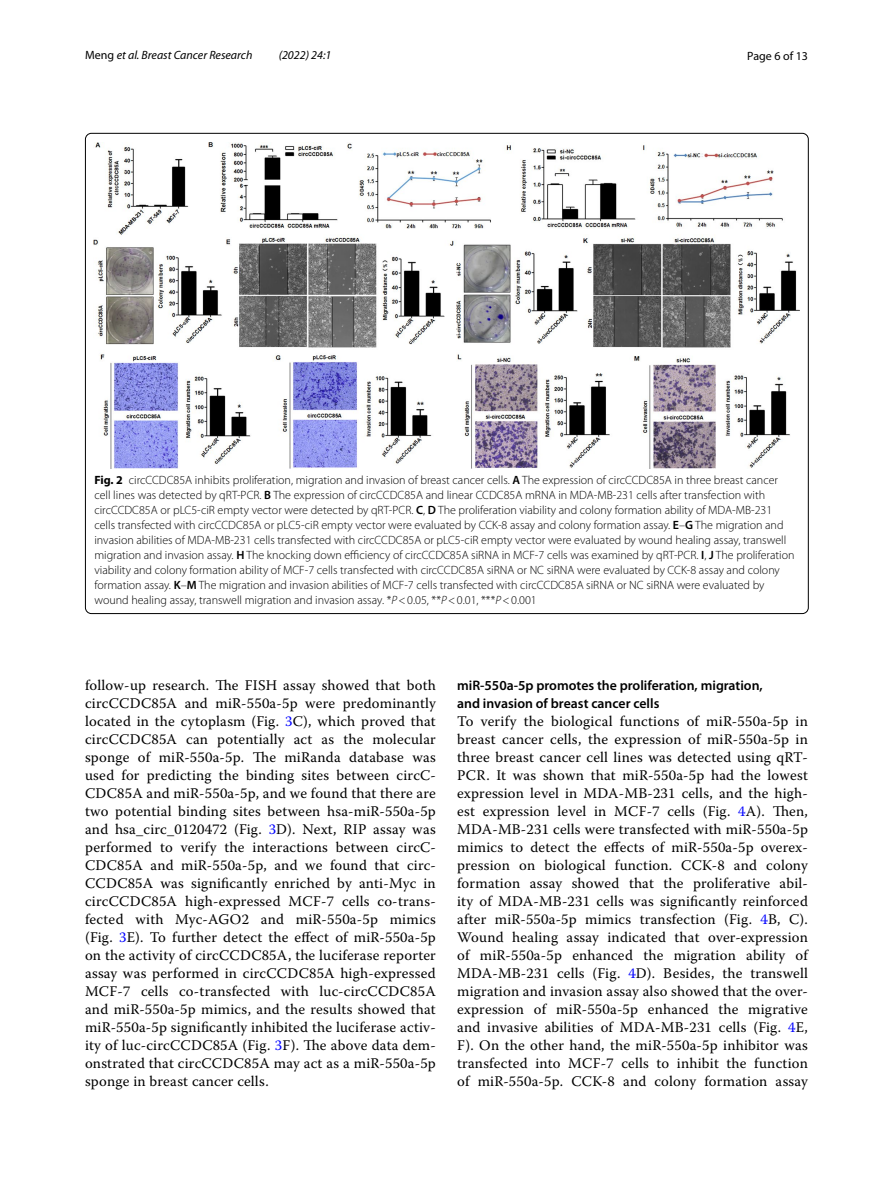
<style>
.page{position:relative;width:893px;height:1187px;background:#fff}
.page>*{position:absolute;margin:0;border:0;box-sizing:border-box;transform-origin:0 0}
.t1{font:14.7px/18px "Warnock Pro";letter-spacing:.015em;color:#000;text-align:justify}
.t2{font:600 13.8px/18px "Myriad Pro";color:#000}
.t3{font:300 12px/15px "Myriad Pro";color:#000}
.t4{font:italic 12px "Myriad Pro";color:#000}
.t5{font:12px "Myriad Pro";color:#000}
.s1{font-style:normal}
.s2{font-weight:700}
.s3{font-weight:600}
.s4{font-style:italic}
.s5{color:#00f}
</style>
<div class="page">
<img style="left:94px;top:142px;width:706px;height:326px">
<p class="t4" style="left:85px;top:48px;width:169px"><span class="s1">Meng</span> et al. Breast Cancer Research</p>
<p class="t4" style="left:279px;top:48px;width:54px">(2022) 24:1</p>
<p class="t5" style="left:747px;top:48px;width:62px">Page 6 of 13</p>
<p class="t3" style="left:94px;top:472px;width:702px"><span class="s2">Fig. 2</span> circCCDC85A inhibits proliferation, migration and invasion of breast cancer cells. <span class="s3">A</span> The expression of circCCDC85A in three breast cancer cell lines was detected by qRT-PCR. <span class="s3">B</span> The expression of circCCDC85A and linear CCDC85A mRNA in MDA-MB-231 cells after transfection with circCCDC85A or pLC5-ciR empty vector were detected by qRT-PCR. <span class="s3">C</span>, <span class="s3">D</span> The proliferation viability and colony formation ability of MDA-MB-231 cells transfected with circCCDC85A or pLC5-ciR empty vector were evaluated by CCK-8 assay and colony formation assay. <span class="s3">E</span>–<span class="s3">G</span> The migration and invasion abilities of MDA-MB-231 cells transfected with circCCDC85A or pLC5-ciR empty vector were evaluated by wound healing assay, transwell migration and invasion assay. <span class="s3">H</span> The knocking down efficiency of circCCDC85A siRNA in MCF-7 cells was examined by qRT-PCR. <span class="s3">I</span>, <span class="s3">J</span> The proliferation viability and colony formation ability of MCF-7 cells transfected with circCCDC85A siRNA or NC siRNA were evaluated by CCK-8 assay and colony formation assay. <span class="s3">K</span>–<span class="s3">M</span> The migration and invasion abilities of MCF-7 cells transfected with circCCDC85A siRNA or NC siRNA were evaluated by wound healing assay, transwell migration and invasion assay. *<span class="s4">P</span>&lt;0.05, **<span class="s4">P</span>&lt;0.01, ***<span class="s4">P</span>&lt;0.001</p>
<p class="t1" style="left:85px;top:676px;width:352px">follow-up research. The FISH assay showed that both circCCDC85A and miR-550a-5p were predominantly located in the cytoplasm (Fig. <span class="s5">3</span>C), which proved that circCCDC85A can potentially act as the molecular sponge of miR-550a-5p. The miRanda database was used for predicting the binding sites between circC-CDC85A and miR-550a-5p, and we found that there are two potential binding sites between hsa-miR-550a-5p and hsa_circ_0120472 (Fig. <span class="s5">3</span>D). Next, RIP assay was performed to verify the interactions between circC-CDC85A and miR-550a-5p, and we found that circ-CCDC85A was significantly enriched by anti-Myc in circCCDC85A high-expressed MCF-7 cells co-trans&shy;fected with Myc-AGO2 and miR-550a-5p mimics (Fig. <span class="s5">3</span>E). To further detect the effect of miR-550a-5p on the activity of circCCDC85A, the luciferase reporter assay was performed in circCCDC85A high-expressed MCF-7 cells co-transfected with luc-circCCDC85A and miR-550a-5p mimics, and the results showed that miR-550a-5p significantly inhibited the luciferase activ&shy;ity of luc-circCCDC85A (Fig. <span class="s5">3</span>F). The above data dem&shy;onstrated that circCCDC85A may act as a miR-550a-5p sponge in breast cancer cells.</p>
<p class="t2" style="left:457px;top:675px;width:307px">miR‑550a‑5p promotes the proliferation, migration, and invasion of breast cancer cells</p>
<p class="t1" style="left:457px;top:711px;width:352px">To verify the biological functions of miR-550a-5p in breast cancer cells, the expression of miR-550a-5p in three breast cancer cell lines was detected using qRT-PCR. It was shown that miR-550a-5p had the lowest expression level in MDA-MB-231 cells, and the high&shy;est expression level in MCF-7 cells (Fig. <span class="s5">4</span>A). Then, MDA-MB-231 cells were transfected with miR-550a-5p mimics to detect the effects of miR-550a-5p overex&shy;pression on biological function. CCK-8 and colony formation assay showed that the proliferative abil&shy;ity of MDA-MB-231 cells was significantly reinforced after miR-550a-5p mimics transfection (Fig. <span class="s5">4</span>B, C).<br>Wound healing assay indicated that over-expression of miR-550a-5p enhanced the migration ability of MDA-MB-231 cells (Fig. <span class="s5">4</span>D). Besides, the transwell migration and invasion assay also showed that the over&shy;expression of miR-550a-5p enhanced the migrative and invasive abilities of MDA-MB-231 cells (Fig. <span class="s5">4</span>E, F). On the other hand, the miR-550a-5p inhibitor was transfected into MCF-7 cells to inhibit the function of miR-550a-5p. CCK-8 and colony formation assay</p>
</div>
